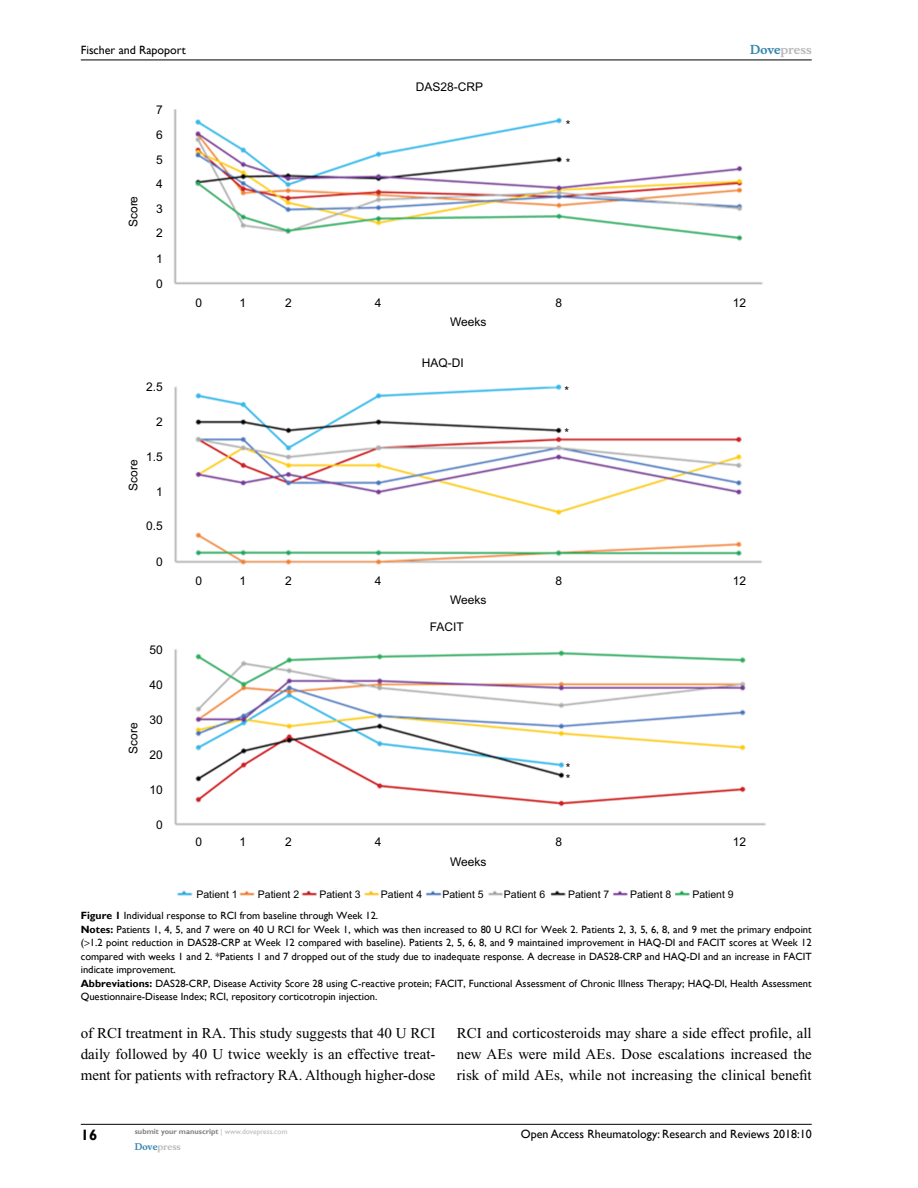
<style>
.page{position:relative;width:918px;height:1188px;background:#fff}
.page>*{position:absolute;margin:0;border:0;box-sizing:border-box;transform-origin:0 0}
.t1{font:15px/21px "Times New Roman";color:#000;text-align:justify}
.t2{font:700 15px "Gill Sans";color:#000}
.t3{font:12px/11.2px "Arial";color:#000}
.t4{font:12px "Gill Sans";color:#000}
.t5{font:700 12px "Musee";color:#b8babc}
.t6{font:10.5px/13.5px "Gill Sans";color:#000}
.t7{font:10.5px "Arial";color:#000}
.t8{font:700 9px "Musee";color:#b8babc}
.t9{font:700 7.5px "Gill Sans";color:#808285}
.s1{color:#3785ad}
.s2{font-weight:700}
.s3{font-weight:400;color:#b8babc}
</style>
<div class="page">
<hr style="left:81px;top:1124px;width:731px;height:1px;background:#000">
<hr style="left:81px;top:60px;width:731px;height:1px;background:#000">
<img style="left:173px;top:109px;width:592px;height:788px">
<p class="t4" style="left:81px;top:43px;width:107px">Fischer and Rapoport</p>
<p class="t3" style="left:128px;top:227px;width:33px;rotate:-90deg">Score</p>
<p class="t3" style="left:156px;top:104px;width:8px">7</p>
<p class="t3" style="left:156px;top:129px;width:8px">6</p>
<p class="t3" style="left:156px;top:154px;width:8px">5</p>
<p class="t3" style="left:156px;top:178px;width:8px">4</p>
<p class="t3" style="left:156px;top:203px;width:8px">3</p>
<p class="t3" style="left:156px;top:227px;width:8px">2</p>
<p class="t3" style="left:156px;top:253px;width:8px">1</p>
<p class="t3" style="left:156px;top:278px;width:8px">0</p>
<p class="t3" style="left:195px;top:297px;width:8px">0</p>
<p class="t3" style="left:146px;top:381px;width:18px">2.5</p>
<p class="t3" style="left:156px;top:416px;width:8px">2</p>
<p class="t3" style="left:128px;top:491px;width:33px;rotate:-90deg">Score</p>
<p class="t3" style="left:146px;top:451px;width:18px">1.5</p>
<p class="t3" style="left:156px;top:486px;width:8px">1</p>
<p class="t3" style="left:146px;top:520px;width:18px">0.5</p>
<p class="t3" style="left:416px;top:81px;width:69px">DAS28-CRP</p>
<p class="t3" style="left:239px;top:297px;width:8px">1</p>
<p class="t3" style="left:285px;top:297px;width:8px">2</p>
<p class="t3" style="left:375px;top:297px;width:8px">4</p>
<p class="t3" style="left:450px;top:316px;width:38px">Weeks</p>
<p class="t3" style="left:422px;top:357px;width:43px">HAQ-DI</p>
<p class="t3" style="left:566px;top:119px;width:6px">*</p>
<p class="t3" style="left:566px;top:158px;width:6px">*</p>
<p class="t3" style="left:556px;top:297px;width:8px">8</p>
<p class="t3" style="left:564px;top:385px;width:6px">*</p>
<p class="t3" style="left:564px;top:427px;width:6px">*</p>
<p class="t5" style="left:750px;top:43px;width:63px"><span class="s1">Dove</span>press</p>
<p class="t3" style="left:733px;top:297px;width:15px">12</p>
<p class="t3" style="left:156px;top:556px;width:8px">0</p>
<p class="t3" style="left:128px;top:754px;width:33px;rotate:-90deg">Score</p>
<p class="t3" style="left:150px;top:644px;width:15px">50</p>
<p class="t3" style="left:150px;top:679px;width:15px">40</p>
<p class="t3" style="left:150px;top:714px;width:15px">30</p>
<p class="t3" style="left:150px;top:749px;width:15px">20</p>
<p class="t3" style="left:150px;top:784px;width:15px">10</p>
<p class="t3" style="left:156px;top:819px;width:8px">0</p>
<p class="t3" style="left:195px;top:575px;width:8px">0</p>
<p class="t3" style="left:239px;top:575px;width:8px">1</p>
<p class="t3" style="left:285px;top:575px;width:8px">2</p>
<p class="t3" style="left:375px;top:575px;width:8px">4</p>
<p class="t3" style="left:450px;top:594px;width:38px">Weeks</p>
<p class="t3" style="left:430px;top:621px;width:35px">FACIT</p>
<p class="t3" style="left:195px;top:836px;width:8px">0</p>
<p class="t3" style="left:239px;top:836px;width:8px">1</p>
<p class="t3" style="left:285px;top:836px;width:8px">2</p>
<p class="t3" style="left:375px;top:836px;width:8px">4</p>
<p class="t3" style="left:450px;top:856px;width:38px">Weeks</p>
<p class="t3" style="left:555px;top:575px;width:8px">8</p>
<p class="t3" style="left:733px;top:575px;width:15px">12</p>
<p class="t3" style="left:566px;top:762px;width:6px">* *</p>
<p class="t3" style="left:555px;top:836px;width:8px">8</p>
<p class="t3" style="left:733px;top:836px;width:15px">12</p>
<p class="t7" style="left:196px;top:887px;width:43px">Patient 1</p>
<p class="t7" style="left:258px;top:887px;width:43px">Patient 2</p>
<p class="t7" style="left:319px;top:887px;width:43px">Patient 3</p>
<p class="t7" style="left:381px;top:887px;width:43px">Patient 4</p>
<p class="t7" style="left:442px;top:887px;width:43px">Patient 5</p>
<p class="t7" style="left:504px;top:887px;width:43px">Patient 6</p>
<p class="t7" style="left:568px;top:887px;width:43px">Patient 7</p>
<p class="t7" style="left:630px;top:887px;width:43px">Patient 8</p>
<p class="t7" style="left:692px;top:887px;width:43px">Patient 9</p>
<p class="t6" style="left:81px;top:909px;width:732px"><span class="s2">Figure 1</span> Individual response to RCI from baseline through Week 12.<br><span class="s2">Notes:</span> Patients 1, 4, 5, and 7 were on 40 U RCI for Week 1, which was then increased to 80 U RCI for Week 2. Patients 2, 3, 5, 6, 8, and 9 met the primary endpoint ( 1.2 point reduction in DAS28-CRP at Week 12 compared with baseline). Patients 2, 5, 6, 8, and 9 maintained improvement in HAQ-DI and FACIT scores at Week 12 compared with weeks 1 and 2. *Patients 1 and 7 dropped out of the study due to inadequate response. A decrease in DAS28-CRP and HAQ-DI and an increase in FACIT indicate improvement.<br><span class="s2">Abbreviations:</span> DAS28-CRP, Disease Activity Score 28 using C-reactive protein; FACIT, Functional Assessment of Chronic Illness Therapy; HAQ-DI, Health Assessment Questionnaire-Disease Index; RCI, repository corticotropin injection.</p>
<h1 class="t1" style="left:81px;top:1022px;width:356px">of RCI treatment in RA. This study suggests that 40 U RCI daily followed by 40 U twice weekly is an effective treat&shy;ment for patients with refractory RA. Although higher-dose</h1>
<h1 class="t1" style="left:457px;top:1022px;width:357px">RCI and corticosteroids may share a side effect profile, all new AEs were mild AEs. Dose escalations increased the risk of mild AEs, while not increasing the clinical benefit</h1>
<h1 class="t2" style="left:81px;top:1126px;width:18px">16</h1>
<p class="t9" style="left:135px;top:1127px;width:154px">submit your manuscript <span class="s3">| www.dovepress.com</span></p>
<p class="t8" style="left:135px;top:1141px;width:48px"><span class="s1">Dove</span>press</p>
<p class="t4" style="left:521px;top:1127px;width:292px">Open Access Rheumatology: Research and Reviews 2018:10</p>
</div>
